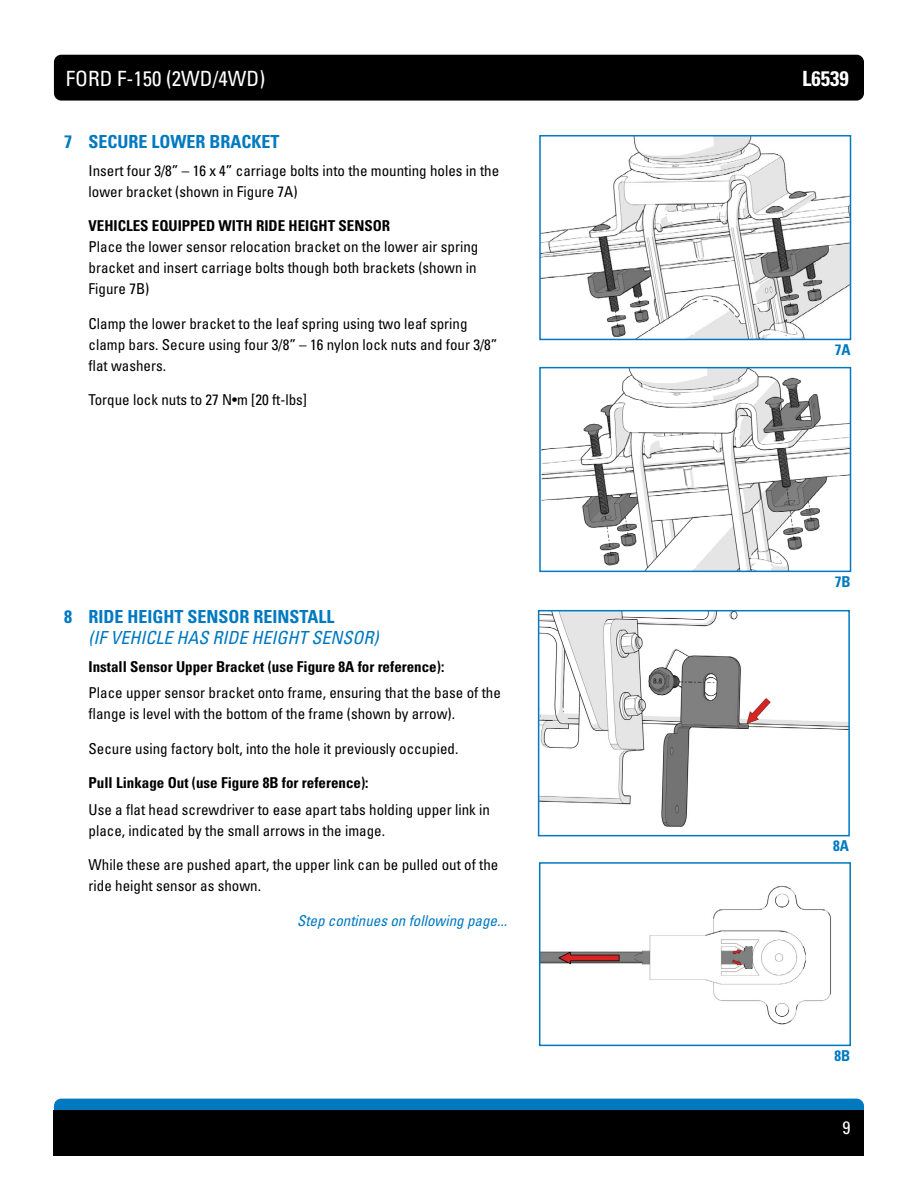
<style>
.page{position:relative;width:918px;height:1188px;background:#fff}
.page>*{position:absolute;margin:0;border:0;box-sizing:border-box;transform-origin:0 0}
.t1{font:condensed 21px "Univers LT Std";color:#fff}
.t2{font:700 condensed 21px "Univers LT Std";color:#fff}
.t3{font:700 condensed 18px "Univers LT Std";color:#0079c1}
.t4{font:italic condensed 18px "Univers LT Std";color:#0079c1}
.t5{font:condensed 18px "Univers LT Std";color:#fff}
.t6{font:condensed 15px/21px "Univers LT Std";color:#000}
.t7{font:700 condensed 15px "Univers LT Std";color:#000}
.t8{font:italic condensed 15px "Univers LT Std";color:#0079c1}
.t9{font:700 condensed 15px "Univers LT Std";color:#0079c1}
</style>
<div class="page">
<div style="left:54px;top:55px;width:810px;height:46px;background:#000;border-radius:7px"></div>
<div style="left:54px;top:1099px;width:810px;height:45px;background:#0079c1;border-radius:7px"></div>
<div style="left:54px;top:1110px;width:810px;height:46px;background:#000"></div>
<img style="left:542px;top:138px;width:306px;height:199px">
<div style="left:539px;top:135px;width:312px;height:205px;border:2px solid #0079c1"></div>
<img style="left:542px;top:370px;width:306px;height:199px">
<div style="left:539px;top:367px;width:312px;height:205px;border:2px solid #0079c1"></div>
<img style="left:542px;top:885px;width:289px;height:140px">
<div style="left:539px;top:862px;width:312px;height:184px;border:2px solid #0079c1"></div>
<img style="left:541px;top:613px;width:306px;height:214px">
<div style="left:538px;top:610px;width:312px;height:226px;border:2px solid #0079c1"></div>
<h1 class="t1" style="left:66px;top:65px;width:201px">FORD F-150 (2WD/4WD)</h1>
<h1 class="t2" style="left:802px;top:65px;width:48px">L6539</h1>
<p class="t3" style="left:64px;top:131px;width:217px">7 SECURE LOWER BRACKET</p>
<p class="t6" style="left:89px;top:160px;width:412px">Insert four 3/8” – 16 x 4” carriage bolts into the mounting holes in the lower bracket (shown in Figure 7A)</p>
<p class="t7" style="left:89px;top:217px;width:303px">VEHICLES EQUIPPED WITH RIDE HEIGHT SENSOR</p>
<p class="t6" style="left:89px;top:236px;width:391px;text-align:justify">Place the lower sensor relocation bracket on the lower air spring bracket and insert carriage bolts though both brackets (shown in Figure 7B)</p>
<p class="t6" style="left:89px;top:313px;width:411px">Clamp the lower bracket to the leaf spring using two leaf spring clamp bars. Secure using four 3/8” – 16 nylon lock nuts and four 3/8” flat washers.</p>
<p class="t6" style="left:89px;top:389px;width:220px">Torque lock nuts to 27 N•m [20 ft-lbs]</p>
<p class="t3" style="left:64px;top:606px;width:272px">8 RIDE HEIGHT SENSOR REINSTALL</p>
<p class="t4" style="left:89px;top:626px;width:292px">(IF VEHICLE HAS RIDE HEIGHT SENSOR)</p>
<p class="t7" style="left:89px;top:657px;width:357px">Install Sensor Upper Bracket (use Figure 8A for reference):</p>
<p class="t6" style="left:89px;top:682px;width:414px">Place upper sensor bracket onto frame, ensuring that the base of the flange is level with the bottom of the frame (shown by arrow).</p>
<p class="t6" style="left:89px;top:738px;width:371px">Secure using factory bolt, into the hole it previously occupied.</p>
<p class="t7" style="left:89px;top:774px;width:281px">Pull Linkage Out (use Figure 8B for reference):</p>
<p class="t6" style="left:89px;top:798px;width:403px">Use a flat head screwdriver to ease apart tabs holding upper link in place, indicated by the small arrows in the image.</p>
<p class="t6" style="left:89px;top:854px;width:411px">While these are pushed apart, the upper link can be pulled out of the ride height sensor as shown.</p>
<p class="t8" style="left:297px;top:911px;width:211px">Step continues on following page...</p>
<p class="t9" style="left:835px;top:340px;width:17px">7A</p>
<p class="t9" style="left:835px;top:572px;width:17px">7B</p>
<p class="t9" style="left:833px;top:836px;width:17px">8A</p>
<p class="t9" style="left:834px;top:1046px;width:17px">8B</p>
<p class="t5" style="left:843px;top:1116px;width:9px">9</p>
</div>
